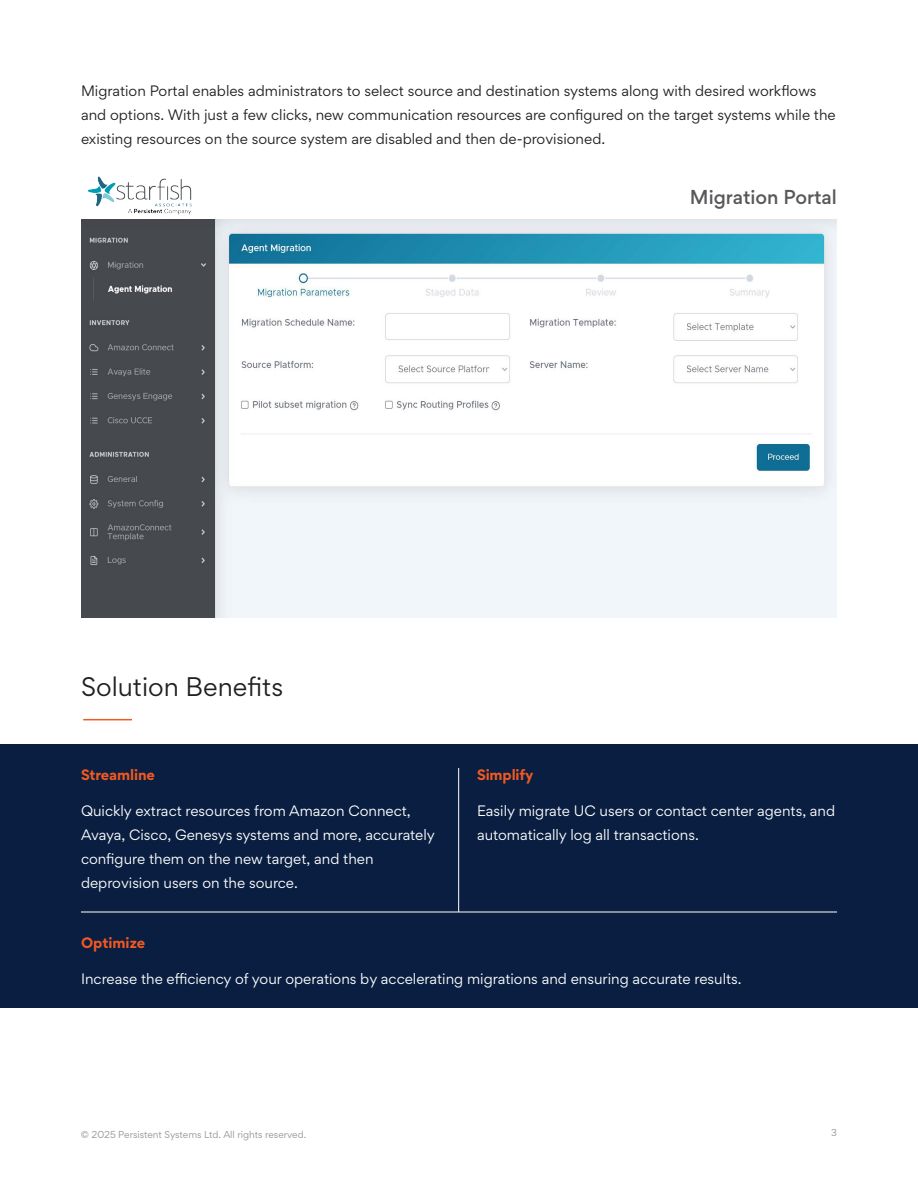
<style>
.page{position:relative;width:918px;height:1188px;background:#fff}
.page>*{position:absolute;margin:0;border:0;box-sizing:border-box;transform-origin:0 0}
.t1{font:24px "Gordita";color:#231f20}
.t2{font:500 18px "Gordita";color:#57585a}
.t3{font:13.5px/24px "Gordita";color:#fff}
.t4{font:13.5px/24px "Gordita";color:#231f20}
.t5{font:700 13.5px "Gordita";letter-spacing:-.01em;color:#f15921}
.t6{font:9px "Gordita";color:#939598}
</style>
<div class="page">
<img style="left:81px;top:220px;width:756px;height:397px">
<hr style="left:84px;top:719px;width:47px;height:1px;background:#f15921">
<div style="left:0;top:744px;width:918px;height:264px;background:#091e40"></div>
<hr style="left:458px;top:768px;width:1px;height:144px;background:#e6e7e9">
<hr style="left:81px;top:911px;width:756px;height:2px;background:#e6e7e9">
<img style="left:81px;top:176px;width:119px;height:46px">
<p class="t4" style="left:81px;top:78px;width:756px">Migration Portal enables administrators to select source and destination systems along with desired workflows and options. With just a few clicks, new communication resources are configured on the target systems while the existing resources on the source system are disabled and then de-provisioned.</p>
<h2 class="t2" style="left:690px;top:184px;width:149px">Migration Portal</h2>
<h2 class="t1" style="left:81px;top:669px;width:204px">Solution Benefits</h2>
<p class="t5" style="left:81px;top:764px;width:75px">Streamline</p>
<p class="t3" style="left:81px;top:798px;width:355px">Quickly extract resources from Amazon Connect, Avaya, Cisco, Genesys systems and more, accurately configure them on the new target, and then deprovision users on the source.</p>
<p class="t5" style="left:477px;top:764px;width:58px">Simplify</p>
<p class="t3" style="left:477px;top:798px;width:360px">Easily migrate UC users or contact center agents, and automatically log all transactions.</p>
<p class="t5" style="left:81px;top:932px;width:66px">Optimize</p>
<p class="t3" style="left:81px;top:966px;width:662px">Increase the efficiency of your operations by accelerating migrations and ensuring accurate results.</p>
<p class="t6" style="left:81px;top:1127px;width:227px">© 2025 Persistent Systems Ltd. All rights reserved.</p>
<p class="t6" style="left:831px;top:1126px;width:7px">3</p>
</div>
